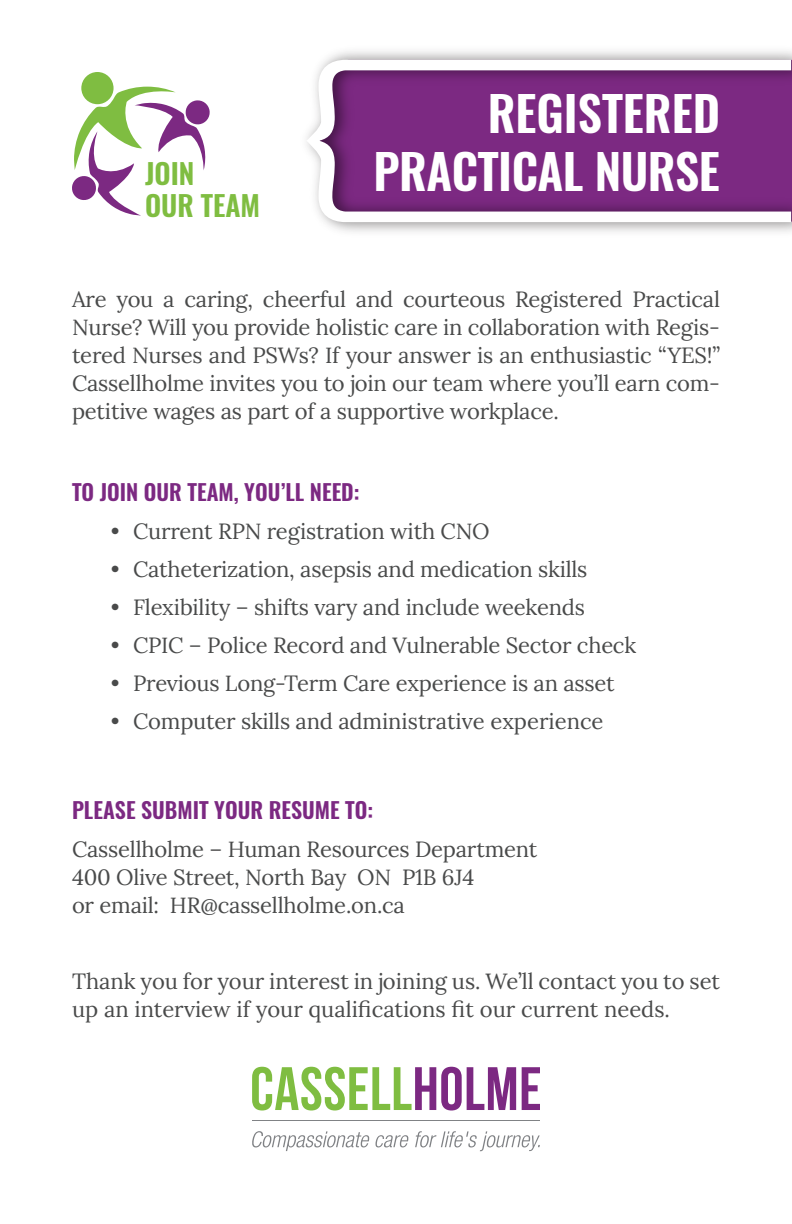
<style>
.page{position:relative;width:792px;height:1224px;background:#fff}
.page>*{position:absolute;margin:0;border:0;box-sizing:border-box;transform-origin:0 0}
.t1{font:600 48px/57.6px "Oswald";letter-spacing:-.01em;color:#fff;text-align:right}
.t2{font:600 28.2px/32px "Oswald";color:#7fbd41}
.t3{font:22px/28px "Lora";letter-spacing:-.01em;color:#494a4a}
.t4{font:600 22px "Oswald";color:#7c2982}
</style>
<div class="page">
<div style="left:81px;top:72px;width:33px;height:32px;background:#7fbd41;border-radius:50%"></div>
<svg style="left:72px;top:87px;width:138px;height:129px"></svg>
<svg style="left:252px;top:1067px;width:264px;height:44px"></svg>
<svg style="left:522px;top:1067px;width:18px;height:43px"></svg>
<svg style="left:252px;top:1131px;width:157px;height:20px"></svg>
<svg style="left:415px;top:1131px;width:125px;height:20px"></svg>
<hr style="left:252px;top:1120px;width:288px;height:1px;background:#808285">
<img style="left:326px;top:51px;width:466px;height:181px">
<svg style="left:306px;top:60px;width:485px;height:162px;fill:#7c2982"></svg>
<p class="t2" style="left:145px;top:158px;width:117px">JOIN<br>OUR TEAM</p>
<h1 class="t1" style="left:374px;top:86px;width:348px">REGISTERED<br>PRACTICAL NURSE</h1>
<p class="t3" style="left:72px;top:283px;width:650px;text-align:justify">Are you a caring, cheerful and courteous Registered Practical Nurse? Will you provide holistic care in collaboration with Regis&shy;tered Nurses and PSWs? If your answer is an enthusiastic “YES!” Cassellholme invites you to join our team where you’ll earn com&shy;petitive wages as part of a supportive workplace.</p>
<p class="t4" style="left:72px;top:476px;width:289px">TO JOIN OUR TEAM, YOU’LL NEED:</p>
<p class="t3" style="left:111px;top:515px;width:380px">• Current RPN registration with CNO</p>
<p class="t3" style="left:111px;top:553px;width:478px">• Catheterization, asepsis and medication skills</p>
<p class="t3" style="left:111px;top:591px;width:476px">• Flexibility – shifts vary and include weekends</p>
<p class="t3" style="left:111px;top:629px;width:527px">• CPIC – Police Record and Vulnerable Sector check</p>
<p class="t3" style="left:111px;top:667px;width:505px">• Previous Long-Term Care experience is an asset</p>
<p class="t3" style="left:111px;top:705px;width:494px">• Computer skills and administrative experience</p>
<p class="t4" style="left:72px;top:794px;width:303px">PLEASE SUBMIT YOUR RESUME TO:</p>
<p class="t3" style="left:72px;top:833px;width:467px">Cassellholme – Human Resources Department<br>400 Olive Street, North Bay ON P1B 6J4<br>or email: HR@cassellholme.on.ca</p>
<p class="t3" style="left:72px;top:965px;width:650px">Thank you for your interest in joining us. We’ll contact you to set up an interview if your qualifications fit our current needs.</p>
</div>
